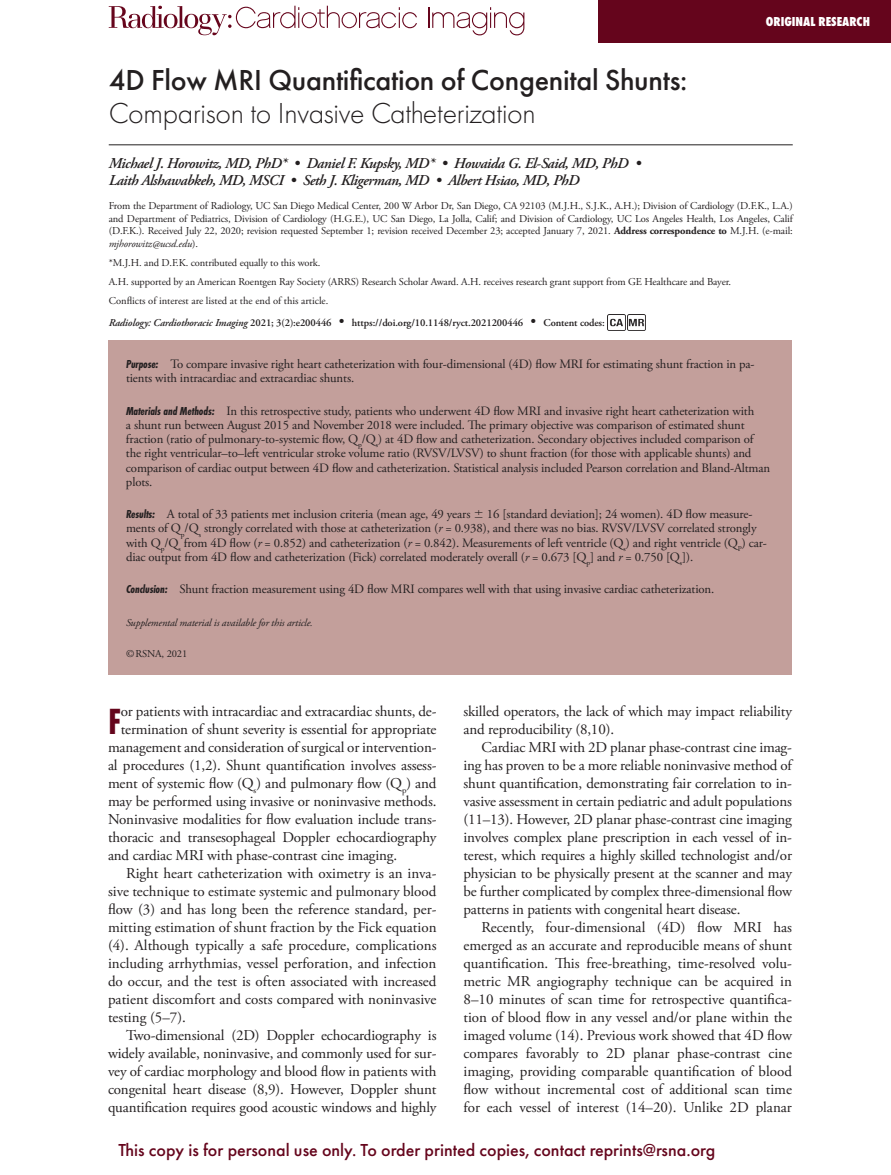
<style>
.page{position:relative;width:891px;height:1175px;background:#fff}
.page>*{position:absolute;margin:0;border:0;box-sizing:border-box;transform-origin:0 0}
.t1{font:700 37.8px "Futura PT Cond";color:#65051c}
.t2{font:500 30px "Futura PT";letter-spacing:-.01em;color:#231f20}
.t3{font:300 30px "Futura PT";letter-spacing:-.01em;color:#231f20}
.t4{font:500 18px "Futura PT";color:#65051c}
.t5{font:15px/18px "Adobe Garamond Pro";letter-spacing:-.01em;color:#231f20;text-align:justify}
.t6{font:italic 600 15px/16.5px "Adobe Garamond Pro";letter-spacing:-.03em;color:#231f20}
.t7{font:800 13.5px "Futura PT Cond";color:#fff}
.t8{font:12.75px/14.2px "Adobe Garamond Pro";letter-spacing:-.01em;color:#231f20}
.t9{font:10.5px/12.8px "Adobe Garamond Pro";letter-spacing:-.01em;color:#231f20;text-align:justify}
.t10{font:600 10.5px "Adobe Garamond Pro";letter-spacing:-.01em;color:#231f20}
.t11{font:italic 10.5px "Adobe Garamond Pro";letter-spacing:-.01em;color:#231f20}
.s1{font-weight:700}
.s2{font-style:italic}
.s3{font-weight:400;font-size:15px}
.s4{font-family:"Futura PT Cond";font-weight:700;font-style:italic;font-size:12px}
.s5{font-family:"Universal Greekwith Math Pi"}
</style>
<div class="page">
<div style="left:599px;top:0;width:292px;height:42px;background:#65051c"></div>
<svg style="left:428px;top:7px;width:96px;height:28px"></svg>
<svg style="left:109px;top:6px;width:308px;height:29px"></svg>
<div style="left:108px;top:341px;width:684px;height:334px;background:#c39f9b"></div>
<hr style="left:109px;top:144px;width:684px;height:1px;background:#231f20">
<img style="left:607px;top:314px;width:18px;height:16px">
<img style="left:627px;top:314px;width:18px;height:16px">
<p class="t7" style="left:766px;top:14px;width:106px">ORIGINAL RESEARCH</p>
<h2 class="t2" style="left:109px;top:62px;width:580px">4D Flow MRI Quantification of Congenital Shunts:</h2>
<h2 class="t3" style="left:109px;top:96px;width:429px">Comparison to Invasive Catheterization</h2>
<p class="t6" style="left:109px;top:156px;width:534px">Michael J. Horowitz, MD, PhD* • Daniel F. Kupsky, MD* • Howaida G. El-Said, MD, PhD •<br>Laith Alshawabkeh, MD, MSCI • Seth J. Kligerman, MD • Albert Hsiao, MD, PhD</p>
<p class="t9" style="left:109px;top:200px;width:686px">From the Department of Radiology, UC San Diego Medical Center, 200 W Arbor Dr, San Diego, CA 92103 (M.J.H., S.J.K., A.H.); Division of Cardiology (D.F.K., L.A.) and Department of Pediatrics, Division of Cardiology (H.G.E.), UC San Diego, La Jolla, Calif; and Division of Cardiology, UC Los Angeles Health, Los Angeles, Calif (D.F.K.). Received July 22, 2020; revision requested September 1; revision received December 23; accepted January 7, 2021. <span class="s1">Address correspondence to</span> M.J.H. (e-mail: <span class="s2">mjhorowitz@ucsd.edu</span>).</p>
<p class="t9" style="left:109px;top:254px;width:624px;line-height:18.8px;text-align:left">*M.J.H. and D.F.K. contributed equally to this work.<br>A.H. supported by an American Roentgen Ray Society (ARRS) Research Scholar Award. A.H. receives research grant support from GE Healthcare and Bayer.<br>Conflicts of interest are listed at the end of this article.</p>
<p class="t10" style="left:109px;top:317px;width:498px"><span class="s2">Radiology: Cardiothoracic Imaging</span> 2021; 3(2):e200446 <span class="s3">•</span> https://doi.org/10.1148/ryct.2021200446 <span class="s3">•</span> Content codes:</p>
<p class="t8" style="left:126px;top:357px;width:630px"><span class="s4">Purpose:</span> To compare invasive right heart catheterization with four-dimensional (4D) flow MRI for estimating shunt fraction in pa&shy;tients with intracardiac and extracardiac shunts.</p>
<p class="t8" style="left:126px;top:404px;width:646px"><span class="s4">Materials and Methods:</span> In this retrospective study, patients who underwent 4D flow MRI and invasive right heart catheterization with<br>a shunt run between August 2015 and November 2018 were included. The primary objective was comparison of estimated shunt fraction (ratio of pulmonary-to-systemic flow, Q<sub>p</sub>/Q<sub>s</sub>) at 4D flow and catheterization. Secondary objectives included comparison of the right ventricular–to–left ventricular stroke volume ratio (RVSV/LVSV) to shunt fraction (for those with applicable shunts) and comparison of cardiac output between 4D flow and catheterization. Statistical analysis included Pearson correlation and Bland-Altman plots.</p>
<p class="t8" style="left:126px;top:507px;width:643px"><span class="s4">Results:</span> A total of 33 patients met inclusion criteria (mean age, 49 years <span class="s5">6</span> 16 [standard deviation]; 24 women). 4D flow measure&shy;ments of Q<sub>p</sub>/Q<sub>s</sub> strongly correlated with those at catheterization (<span class="s2">r</span> = 0.938), and there was no bias. RVSV/LVSV correlated strongly with Q<sub>p</sub>/Q<sub>s</sub> from 4D flow (<span class="s2">r</span> = 0.852) and catheterization (<span class="s2">r</span> = 0.842). Measurements of left ventricle (Q<sub>s</sub>) and right ventricle (Q<sub>P</sub>) car&shy;diac output from 4D flow and catheterization (Fick) correlated moderately overall (<span class="s2">r</span> = 0.673 [Q<sub>p</sub>] and <span class="s2">r</span> = 0.750 [Q<sub>s</sub>]).</p>
<p class="t8" style="left:126px;top:582px;width:590px"><span class="s4">Conclusion:</span> Shunt fraction measurement using 4D flow MRI compares well with that using invasive cardiac catheterization.</p>
<p class="t11" style="left:126px;top:617px;width:188px">Supplemental material is available for this article.</p>
<p class="t9" style="left:126px;top:647px;width:63px">©RSNA, 2021</p>
<h1 class="t1" style="left:108px;top:699px;width:15px">F</h1>
<p class="t5" style="left:121px;top:702px;width:317px">or patients with intracardiac and extracardiac shunts, de-</p>
<p class="t5" style="left:464px;top:702px;width:330px">skilled operators, the lack of which may impact reliability and reproducibility (8,10).</p>
<p class="t5" style="left:464px;top:738px;width:330px;text-indent:18px">Cardiac MRI with 2D planar phase-contrast cine imag&shy;ing has proven to be a more reliable noninvasive method of shunt quantification, demonstrating fair correlation to in&shy;vasive assessment in certain pediatric and adult populations (11–13). However, 2D planar phase-contrast cine imaging involves complex plane prescription in each vessel of in&shy;terest, which requires a highly skilled technologist and/or physician to be physically present at the scanner and may be further complicated by complex three-dimensional flow patterns in patients with congenital heart disease.</p>
<p class="t5" style="left:464px;top:918px;width:330px;text-indent:18px">Recently, four-dimensional (4D) flow MRI has emerged as an accurate and reproducible means of shunt quantification. This free-breathing, time-resolved volu&shy;metric MR angiography technique can be acquired in 8–10 minutes of scan time for retrospective quantifica&shy;tion of blood flow in any vessel and/or plane within the imaged volume (14). Previous work showed that 4D flow compares favorably to 2D planar phase-contrast cine imaging, providing comparable quantification of blood flow without incremental cost of additional scan time for each vessel of interest (14–20). Unlike 2D planar</p>
<p class="t4" style="left:118px;top:1139px;width:598px">This copy is for personal use only. To order printed copies, contact reprints@rsna.org</p>
<p class="t5" style="left:121px;top:720px;width:317px">termination of shunt severity is essential for appropriate</p>
<p class="t5" style="left:108px;top:738px;width:330px">management and consideration of surgical or intervention-</p>
<p class="t5" style="left:108px;top:756px;width:330px">al procedures (1,2). Shunt quantification involves assess-</p>
<p class="t5" style="left:108px;top:774px;width:330px">ment of systemic flow (Q<sub>s</sub>) and pulmonary flow (Q<sub>p</sub>) and</p>
<p class="t5" style="left:108px;top:792px;width:330px">may be performed using invasive or noninvasive methods.</p>
<p class="t5" style="left:108px;top:810px;width:330px">Noninvasive modalities for flow evaluation include trans-</p>
<p class="t5" style="left:108px;top:828px;width:330px">thoracic and transesophageal Doppler echocardiography</p>
<p class="t5" style="left:108px;top:846px;width:291px">and cardiac MRI with phase-contrast cine imaging.</p>
<p class="t5" style="left:126px;top:864px;width:312px">Right heart catheterization with oximetry is an inva-</p>
<p class="t5" style="left:108px;top:882px;width:330px">sive technique to estimate systemic and pulmonary blood</p>
<p class="t5" style="left:108px;top:900px;width:330px">flow (3) and has long been the reference standard, per-</p>
<p class="t5" style="left:108px;top:918px;width:330px">mitting estimation of shunt fraction by the Fick equation</p>
<p class="t5" style="left:108px;top:936px;width:330px">(4). Although typically a safe procedure, complications</p>
<p class="t5" style="left:108px;top:954px;width:330px">including arrhythmias, vessel perforation, and infection</p>
<p class="t5" style="left:108px;top:972px;width:330px">do occur, and the test is often associated with increased</p>
<p class="t5" style="left:108px;top:990px;width:330px">patient discomfort and costs compared with noninvasive</p>
<p class="t5" style="left:108px;top:1008px;width:80px">testing (5–7).</p>
<p class="t5" style="left:126px;top:1026px;width:312px">Two-dimensional (2D) Doppler echocardiography is</p>
<p class="t5" style="left:108px;top:1044px;width:330px">widely available, noninvasive, and commonly used for sur-</p>
<p class="t5" style="left:108px;top:1062px;width:330px">vey of cardiac morphology and blood flow in patients with</p>
<p class="t5" style="left:108px;top:1080px;width:330px">congenital heart disease (8,9). However, Doppler shunt</p>
<p class="t5" style="left:108px;top:1098px;width:330px">quantification requires good acoustic windows and highly</p>
</div>
